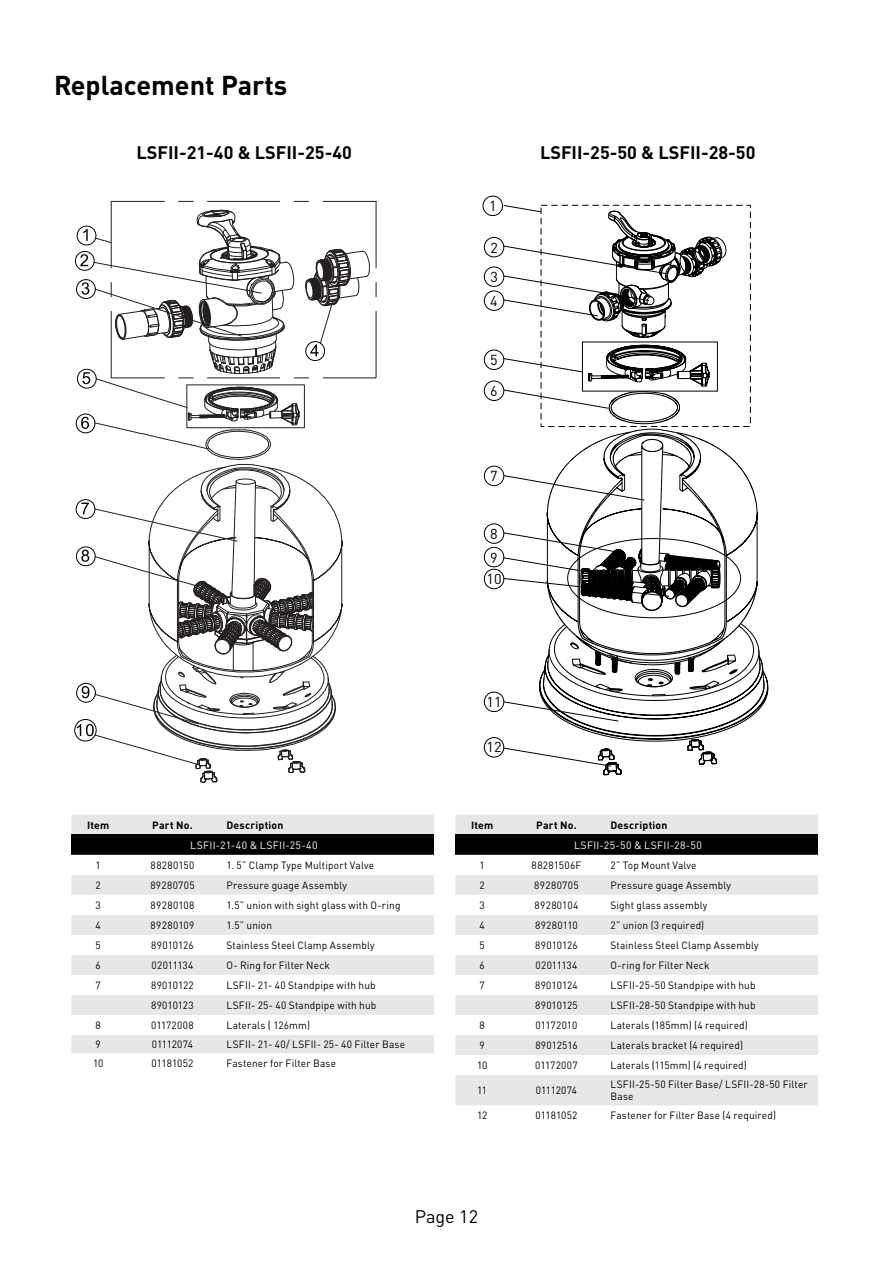
<style>
.page{position:relative;width:893px;height:1263px;background:#fff}
.page>*{position:absolute;margin:0;border:0;box-sizing:border-box;transform-origin:0 0}
.t1{font:700 27px "DIN Pro";color:#000}
.t2{font:700 18px "DIN Pro";color:#000}
.t3{font:18px "DIN Pro";color:#000}
.t4{font:14.4px "DIN Pro";color:#000}
.t5{font:10.5px/12px "DIN Pro";letter-spacing:.015em;color:#000;scale:.96 1}
.t6{font:10.5px "DIN Pro";letter-spacing:.03em;color:#fff}
.t7{font:700 10.5px "DIN Pro";letter-spacing:.02em;color:#000}
.t8{font:10.5px "DIN Pro";letter-spacing:.035em;color:#000;scale:.96 1}
.t9{font:10.5px "DIN Pro";letter-spacing:-.03em;color:#000;scale:.96 1}
</style>
<div class="page">
<svg style="left:74px;top:201px;width:303px;height:582px"></svg>
<div style="left:71px;top:815px;width:363px;height:20px;background:#e6e7e8"></div>
<div style="left:71px;top:835px;width:363px;height:20px;background:#000"></div>
<svg style="left:71px;top:875px;width:363px;height:178px;fill:#e6e7e8"></svg>
<div style="left:455px;top:815px;width:363px;height:20px;background:#e6e7e8"></div>
<div style="left:455px;top:835px;width:363px;height:20px;background:#000"></div>
<svg style="left:455px;top:875px;width:363px;height:230px;fill:#e6e7e8"></svg>
<svg style="left:603px;top:767px;width:19px;height:8px"></svg>
<svg style="left:482px;top:196px;width:259px;height:394px"></svg>
<svg style="left:503px;top:205px;width:265px;height:562px"></svg>
<div style="left:541px;top:205px;width:210px;height:222px;border:1px dashed #000"></div>
<h1 class="t1" style="left:54px;top:63px;width:235px">Replacement Parts</h1>
<h2 class="t2" style="left:136px;top:138px;width:217px">LSFII-21-40 &amp; LSFII-25-40</h2>
<h2 class="t2" style="left:540px;top:138px;width:217px">LSFII-25-50 &amp; LSFII-28-50</h2>
<h3 class="t4" style="left:489px;top:195px;width:9px">1</h3>
<h3 class="t4" style="left:490px;top:236px;width:9px">2</h3>
<h3 class="t4" style="left:490px;top:266px;width:9px">3</h3>
<h3 class="t4" style="left:490px;top:290px;width:9px">4</h3>
<h3 class="t4" style="left:490px;top:349px;width:9px">5</h3>
<h3 class="t4" style="left:490px;top:380px;width:9px">6</h3>
<h3 class="t4" style="left:490px;top:465px;width:9px">7</h3>
<h3 class="t4" style="left:490px;top:522px;width:9px">8</h3>
<h3 class="t4" style="left:490px;top:546px;width:9px">9</h3>
<h3 class="t4" style="left:486px;top:567px;width:16px">10</h3>
<h3 class="t4" style="left:486px;top:690px;width:16px">11</h3>
<p class="t7" style="left:87px;top:816px;width:24px">Item</p>
<p class="t7" style="left:152px;top:816px;width:42px">Part No.</p>
<p class="t7" style="left:226px;top:816px;width:59px">Description</p>
<p class="t6" style="left:190px;top:837px;width:129px">LSFII-21-40 &amp; LSFII-25-40</p>
<p class="t5" style="left:96px;top:858px;width:7px">1</p>
<p class="t8" style="left:151px;top:857px;width:47px">88280150</p>
<p class="t5" style="left:226px;top:858px;width:155px">1. 5” Clamp Type Multiport Valve</p>
<p class="t5" style="left:96px;top:878px;width:7px">2</p>
<p class="t5" style="left:150px;top:878px;width:48px">89280705</p>
<p class="t5" style="left:226px;top:878px;width:127px">Pressure guage Assembly</p>
<p class="t5" style="left:96px;top:898px;width:7px">3</p>
<p class="t8" style="left:151px;top:897px;width:47px">89280108</p>
<p class="t5" style="left:226px;top:898px;width:183px">1.5” union with sight glass with O-ring</p>
<p class="t5" style="left:96px;top:918px;width:7px">4</p>
<p class="t8" style="left:151px;top:917px;width:47px">89280109</p>
<p class="t5" style="left:226px;top:918px;width:49px">1.5” union</p>
<p class="t5" style="left:96px;top:938px;width:7px">5</p>
<p class="t5" style="left:151px;top:938px;width:46px">89010126</p>
<p class="t5" style="left:226px;top:938px;width:156px">Stainless Steel Clamp Assembly</p>
<p class="t5" style="left:96px;top:958px;width:7px">6</p>
<p class="t5" style="left:151px;top:958px;width:45px">02011134</p>
<p class="t5" style="left:226px;top:958px;width:109px">O- Ring for Filter Neck</p>
<p class="t5" style="left:96px;top:978px;width:7px">7</p>
<p class="t5" style="left:151px;top:978px;width:46px">89010122</p>
<p class="t5" style="left:226px;top:978px;width:157px">LSFII- 21- 40 Standpipe with hub</p>
<p class="t5" style="left:151px;top:998px;width:46px">89010123</p>
<p class="t5" style="left:226px;top:998px;width:158px">LSFII- 25- 40 Standpipe with hub</p>
<p class="t5" style="left:96px;top:1018px;width:7px">8</p>
<p class="t5" style="left:151px;top:1018px;width:46px">01172008</p>
<p class="t5" style="left:226px;top:1018px;width:89px">Laterals ( 126mm)</p>
<p class="t5" style="left:96px;top:1037px;width:7px">9</p>
<p class="t9" style="left:152px;top:1036px;width:44px">01112074</p>
<p class="t5" style="left:226px;top:1037px;width:188px">LSFII- 21- 40/ LSFII- 25- 40 Filter Base</p>
<p class="t5" style="left:93px;top:1056px;width:12px">10</p>
<p class="t5" style="left:152px;top:1056px;width:45px">01181052</p>
<p class="t5" style="left:226px;top:1056px;width:116px">Fastener for Filter Base</p>
<h3 class="t4" style="left:486px;top:736px;width:16px">12</h3>
<p class="t7" style="left:471px;top:816px;width:24px">Item</p>
<p class="t7" style="left:536px;top:816px;width:42px">Part No.</p>
<p class="t7" style="left:610px;top:816px;width:59px">Description</p>
<p class="t6" style="left:574px;top:837px;width:129px">LSFII-25-50 &amp; LSFII-28-50</p>
<p class="t5" style="left:480px;top:858px;width:7px">1</p>
<p class="t5" style="left:532px;top:858px;width:53px">88281506F</p>
<p class="t5" style="left:610px;top:858px;width:91px">2” Top Mount Valve</p>
<p class="t5" style="left:480px;top:878px;width:7px">2</p>
<p class="t5" style="left:534px;top:878px;width:48px">89280705</p>
<p class="t5" style="left:610px;top:878px;width:127px">Pressure guage Assembly</p>
<p class="t5" style="left:480px;top:898px;width:7px">3</p>
<p class="t8" style="left:535px;top:897px;width:47px">89280104</p>
<p class="t5" style="left:610px;top:898px;width:102px">Sight glass assembly</p>
<p class="t5" style="left:480px;top:918px;width:7px">4</p>
<p class="t5" style="left:535px;top:918px;width:46px">89280110</p>
<p class="t5" style="left:610px;top:918px;width:99px">2” union (3 required)</p>
<p class="t5" style="left:480px;top:938px;width:7px">5</p>
<p class="t5" style="left:535px;top:938px;width:46px">89010126</p>
<p class="t5" style="left:610px;top:938px;width:156px">Stainless Steel Clamp Assembly</p>
<p class="t5" style="left:480px;top:958px;width:7px">6</p>
<p class="t5" style="left:535px;top:958px;width:45px">02011134</p>
<p class="t5" style="left:610px;top:958px;width:105px">O-ring for Filter Neck</p>
<p class="t5" style="left:480px;top:978px;width:7px">7</p>
<p class="t5" style="left:535px;top:978px;width:46px">89010124</p>
<p class="t5" style="left:610px;top:978px;width:153px">LSFII-25-50 Standpipe with hub</p>
<p class="t5" style="left:535px;top:998px;width:46px">89010125</p>
<p class="t5" style="left:610px;top:998px;width:153px">LSFII-28-50 Standpipe with hub</p>
<p class="t5" style="left:480px;top:1018px;width:7px">8</p>
<p class="t5" style="left:536px;top:1018px;width:45px">01172010</p>
<p class="t5" style="left:610px;top:1018px;width:145px">Laterals (185mm) (4 required)</p>
<p class="t5" style="left:480px;top:1038px;width:7px">9</p>
<p class="t5" style="left:535px;top:1038px;width:46px">89012516</p>
<p class="t5" style="left:610px;top:1038px;width:140px">Laterals bracket (4 required)</p>
<p class="t5" style="left:477px;top:1058px;width:12px">10</p>
<p class="t5" style="left:535px;top:1058px;width:46px">01172007</p>
<p class="t5" style="left:610px;top:1058px;width:143px">Laterals (115mm) (4 required)</p>
<p class="t5" style="left:477px;top:1083px;width:12px">11</p>
<p class="t9" style="left:536px;top:1082px;width:44px">01112074</p>
<p class="t5" style="left:610px;top:1077px;width:207px">LSFII-25-50 Filter Base/ LSFII-28-50 Filter<br>Base</p>
<p class="t5" style="left:477px;top:1108px;width:12px">12</p>
<p class="t5" style="left:536px;top:1108px;width:45px">01181052</p>
<p class="t5" style="left:610px;top:1108px;width:174px">Fastener for Filter Base (4 required)</p>
<h2 class="t3" style="left:415px;top:1202px;width:65px">Page 12</h2>
</div>
